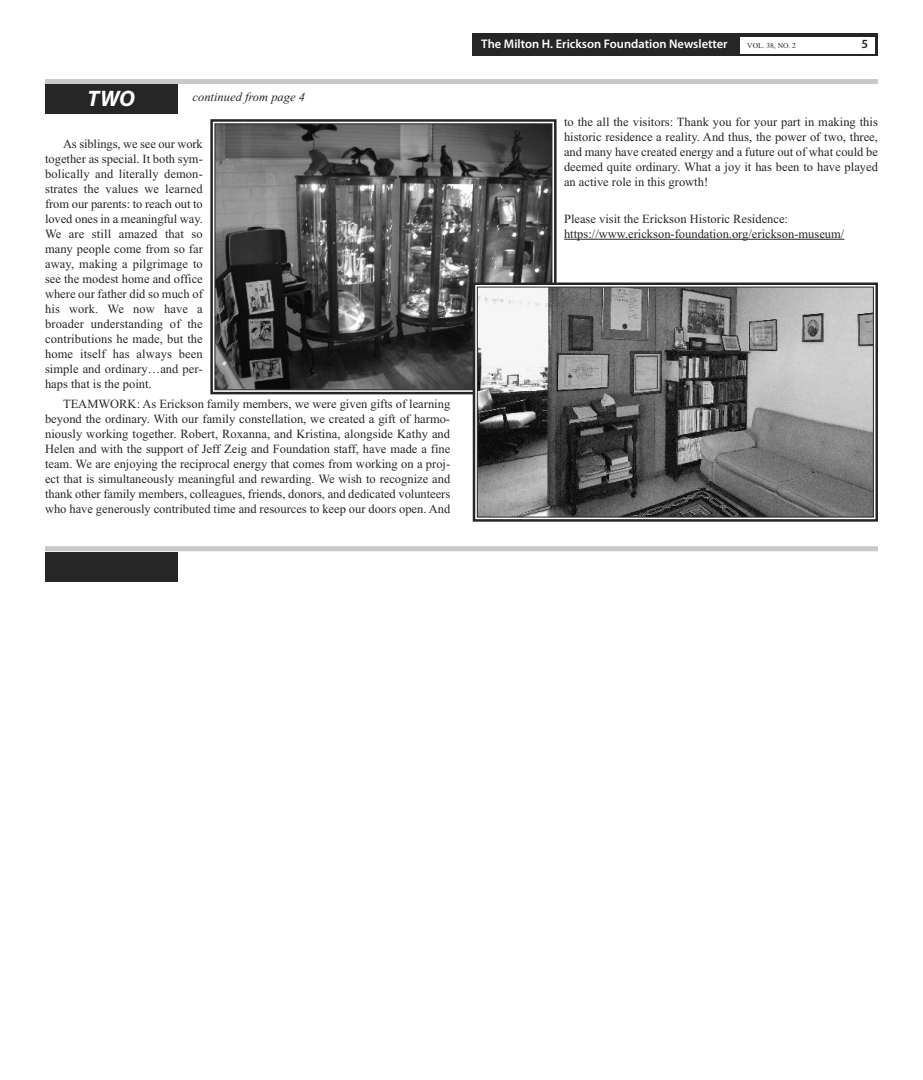
<style>
.page{position:relative;width:923px;height:1080px;background:#fff}
.page>*{position:absolute;margin:0;border:0;box-sizing:border-box;transform-origin:0 0}
.t1{font:italic 700 22.5px "Myriad Pro";color:#fff}
.t2{font:12.5px/15px "Times New Roman";color:#272627;text-align:justify}
.t3{font:600 12.5px "Myriad Pro";color:#fff}
.t4{font:italic 12.5px "Times New Roman";color:#272627}
.t5{font:600 12.5px "Myriad Pro";color:#272627}
.t6{font:7.5px "Times New Roman";color:#272627}
</style>
<div class="page">
<div style="left:45px;top:552px;width:132px;height:30px;background:#272627"></div>
<div style="left:45px;top:79px;width:833px;height:5px;background:#c9c9c9"></div>
<div style="left:45px;top:84px;width:132px;height:30px;background:#272627"></div>
<div style="left:472px;top:34px;width:406px;height:22px;background:#272627"></div>
<div style="left:740px;top:37px;width:134px;height:16px;background:#fff"></div>
<hr style="left:564px;top:239px;width:280px;height:1px;background:#272627">
<img style="left:216px;top:125px;width:334px;height:263px">
<div style="left:210px;top:119px;width:346px;height:275px;border:2px solid #272627"></div>
<div style="left:214px;top:123px;width:338px;height:267px;border:1px solid #272627"></div>
<img style="left:479px;top:289px;width:392px;height:227px">
<div style="left:474px;top:284px;width:402px;height:236px;border:3px solid #fff"></div>
<div style="left:472px;top:282px;width:406px;height:240px;border:2px solid #272627"></div>
<div style="left:477px;top:287px;width:396px;height:231px;border:1px solid #272627"></div>
<div style="left:45px;top:546px;width:833px;height:5px;background:#c9c9c9"></div>
<h1 class="t1" style="left:87px;top:90px;width:49px">TWO</h1>
<p class="t4" style="left:192px;top:90px;width:114px">continued from page 4</p>
<p class="t2" style="left:45px;top:136px;width:159px;text-indent:18px">As siblings, we see our work together as special. It both sym&shy;bolically and literally demon&shy;strates the values we learned from our parents: to reach out to loved ones in a meaningful way.<br>We are still amazed that so many people come from so far away, making a pilgrimage to see the modest home and office where our father did so much of his work. We now have a broader understanding of the contributions he made, but the home itself has always been simple and ordinary…and per&shy;haps that is the point.</p>
<p class="t2" style="left:45px;top:396px;width:407px;text-indent:18px">TEAMWORK: As Erickson family members, we were given gifts of learning beyond the ordinary. With our family constellation, we created a gift of harmo&shy;niously working together. Robert, Roxanna, and Kristina, alongside Kathy and Helen and with the support of Jeff Zeig and Foundation staff, have made a fine team. We are enjoying the reciprocal energy that comes from working on a proj&shy;ect that is simultaneously meaningful and rewarding. We wish to recognize and thank other family members, colleagues, friends, donors, and dedicated volunteers who have generously contributed time and resources to keep our doors open. And</p>
<p class="t3" style="left:481px;top:39px;width:248px">The Milton H. Erickson Foundation Newsletter</p>
<p class="t6" style="left:747px;top:41px;width:50px">VOL. 38, NO. 2</p>
<p class="t5" style="left:861px;top:39px;width:8px">5</p>
<p class="t2" style="left:564px;top:114px;width:315px">to the all the visitors: Thank you for your part in making this historic residence a reality. And thus, the power of two, three, and many have created energy and a future out of what could be deemed quite ordinary. What a joy it has been to have played an active role in this growth!</p>
<p class="t2" style="left:564px;top:211px;width:282px">Please visit the Erickson Historic Residence: https://www.erickson-foundation.org/erickson-museum/</p>
</div>
